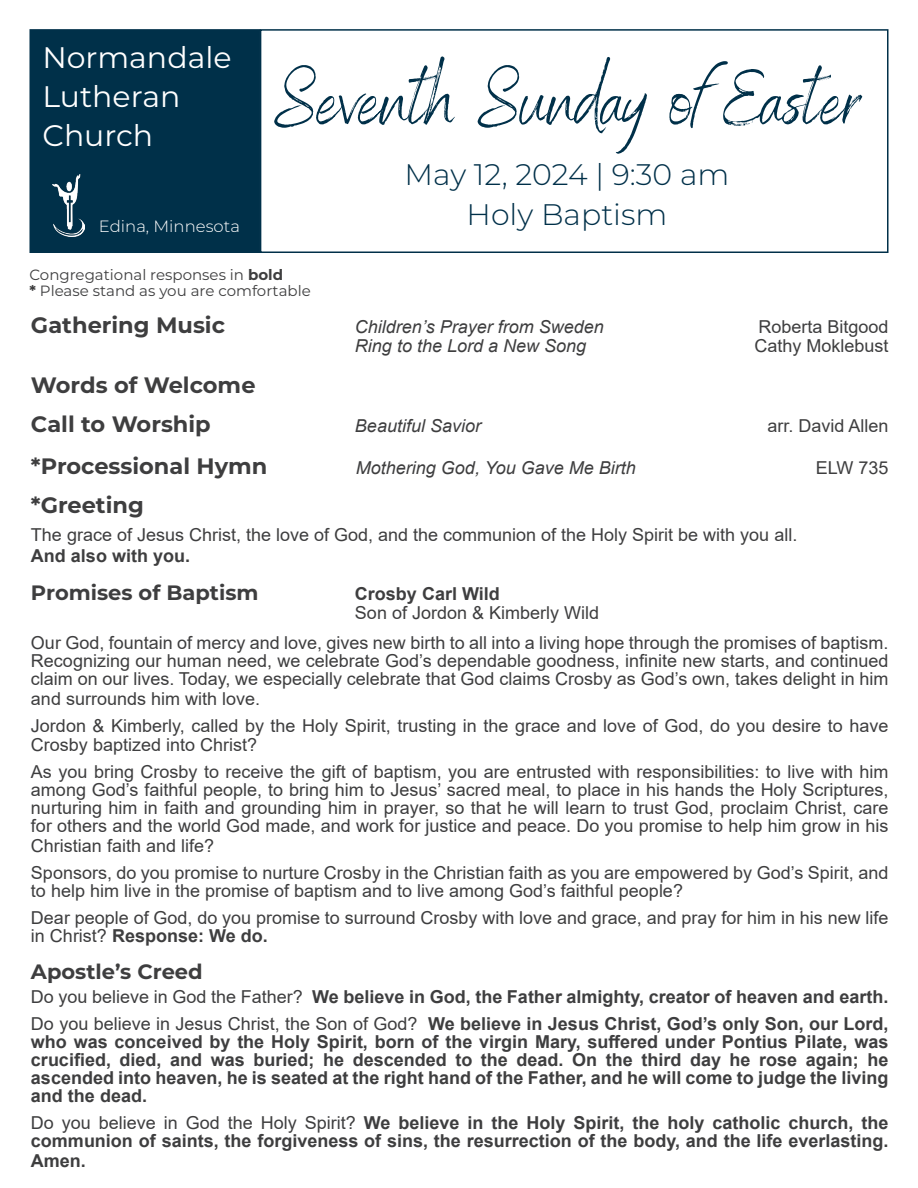
<style>
.page{position:relative;width:918px;height:1188px;background:#fff}
.page>*{position:absolute;margin:0;border:0;box-sizing:border-box;transform-origin:0 0}
.t1{font:76.5px "Benedict";color:#003049}
.t2{font:300 29.7px "Montserrat";color:#003049}
.t3{font:29.7px/39px "Montserrat";color:#fff}
.t4{font:700 22.35px "Montserrat";color:#3e3e3f}
.t5{font:700 20.85px "Montserrat";color:#3e3e3f}
.t6{font:17.85px/18.3px "Arial";color:#3e3e3f}
.t7{font:700 17.85px/18px "Arial";color:#3e3e3f;text-align:justify}
.t8{font:italic 17.85px "Arial";color:#3e3e3f}
.t9{font:300 16.35px "Montserrat";color:#fff}
.t10{font:14.85px "Montserrat";color:#3e3e3f}
.s1{font-weight:700}
.s2{font-weight:400}
</style>
<div class="page">
<div style="left:260px;top:29px;width:629px;height:224px;border:2px solid #003049"></div>
<div style="left:29px;top:29px;width:232px;height:224px;background:#003049;border:2px solid #003049"></div>
<img style="left:52px;top:175px;width:32px;height:61px">
<p class="t3" style="left:42px;top:36px;width:191px">Normandale</p>
<p class="t3" style="left:42px;top:75px;width:140px">Lutheran<br>Church</p>
<p class="t9" style="left:99px;top:215px;width:143px">Edina, Minnesota</p>
<p class="t1" style="left:274px;top:53px;width:587px">Seventh Sunday of Easter</p>
<p class="t2" style="left:405px;top:154px;width:326px">May 12, 2024 | 9:30 am</p>
<p class="t2" style="left:467px;top:194px;width:202px">Holy Baptism</p>
<p class="t10" style="left:29px;top:264px;width:255px">Congregational responses in <span class="s1">bold</span></p>
<p class="t10" style="left:29px;top:281px;width:283px"><span class="s1">*</span> Please stand as you are comfortable</p>
<p class="t4" style="left:31px;top:309px;width:196px">Gathering Music</p>
<p class="t8" style="left:355px;top:315px;width:250px">Children’s Prayer from Sweden</p>
<p class="t6" style="left:758px;top:317px;width:132px">Roberta Bitgood</p>
<p class="t8" style="left:355px;top:334px;width:233px">Ring to the Lord a New Song</p>
<p class="t6" style="left:754px;top:337px;width:136px">Cathy Moklebust</p>
<p class="t4" style="left:31px;top:369px;width:226px">Words of Welcome</p>
<p class="t4" style="left:31px;top:408px;width:181px">Call to Worship</p>
<p class="t8" style="left:355px;top:414px;width:128px">Beautiful Savior</p>
<p class="t6" style="left:768px;top:416px;width:122px">arr. David Allen</p>
<p class="t4" style="left:31px;top:450px;width:238px">*Processional Hymn</p>
<p class="t8" style="left:356px;top:456px;width:281px">Mothering God, You Gave Me Birth</p>
<p class="t6" style="left:816px;top:458px;width:74px">ELW 735</p>
<p class="t4" style="left:31px;top:489px;width:114px">*Greeting</p>
<p class="t6" style="left:31px;top:526px;width:768px">The grace of Jesus Christ, the love of God, and the communion of the Holy Spirit be with you all.</p>
<p class="t7" style="left:31px;top:547px;width:161px">And also with you.</p>
<p class="t5" style="left:31px;top:577px;width:229px">Promises of Baptism</p>
<p class="t7" style="left:355px;top:584px;width:146px">Crosby Carl Wild</p>
<p class="t6" style="left:355px;top:604px;width:246px">Son of Jordon &amp; Kimberly Wild</p>
<p class="t6" style="left:31px;top:633px;width:859px;text-align:justify">Our God, fountain of mercy and love, gives new birth to all into a living hope through the promises of baptism.<br>Recognizing our human need, we celebrate God’s dependable goodness, infinite new starts, and continued claim on our lives. Today, we especially celebrate that God claims Crosby as God’s own, takes delight in him and surrounds him with love.</p>
<p class="t6" style="left:31px;top:715px;width:859px;line-height:19.5px">Jordon &amp; Kimberly, called by the Holy Spirit, trusting in the grace and love of God, do you desire to have<br>Crosby baptized into Christ?</p>
<p class="t6" style="left:31px;top:763px;width:859px;text-align:justify">As you bring Crosby to receive the gift of baptism, you are entrusted with responsibilities: to live with him among God’s faithful people, to bring him to Jesus’ sacred meal, to place in his hands the Holy Scriptures, nurturing him in faith and grounding him in prayer, so that he will learn to trust God, proclaim Christ, care for others and the world God made, and work for justice and peace. Do you promise to help him grow in his Christian faith and life?</p>
<p class="t6" style="left:31px;top:863px;width:859px">Sponsors, do you promise to nurture Crosby in the Christian faith as you are empowered by God’s Spirit, and to help him live in the promise of baptism and to live among God’s faithful people?</p>
<p class="t6" style="left:31px;top:908px;width:859px">Dear people of God, do you promise to surround Crosby with love and grace, and pray for him in his new life in Christ? <span class="s1">Response: We do.</span></p>
<p class="t5" style="left:31px;top:957px;width:173px">Apostle’s Creed</p>
<p class="t7" style="left:31px;top:988px;width:859px"><span class="s2">Do you believe in God the Father?</span> We believe in God, the Father almighty, creator of heaven and earth.</p>
<p class="t7" style="left:31px;top:1015px;width:859px"><span class="s2">Do you believe in Jesus Christ, the Son of God?</span> We believe in Jesus Christ, God’s only Son, our Lord, who was conceived by the Holy Spirit, born of the virgin Mary, suffered under Pontius Pilate, was crucified, died, and was buried; he descended to the dead. On the third day he rose again; he ascended into heaven, he is seated at the right hand of the Father, and he will come to judge the living and the dead.</p>
<p class="t7" style="left:31px;top:1114px;width:859px;line-height:18.8px"><span class="s2">Do you believe in God the Holy Spirit?</span> We believe in the Holy Spirit, the holy catholic church, the communion of saints, the forgiveness of sins, the resurrection of the body, and the life everlasting.<br>Amen.</p>
</div>
